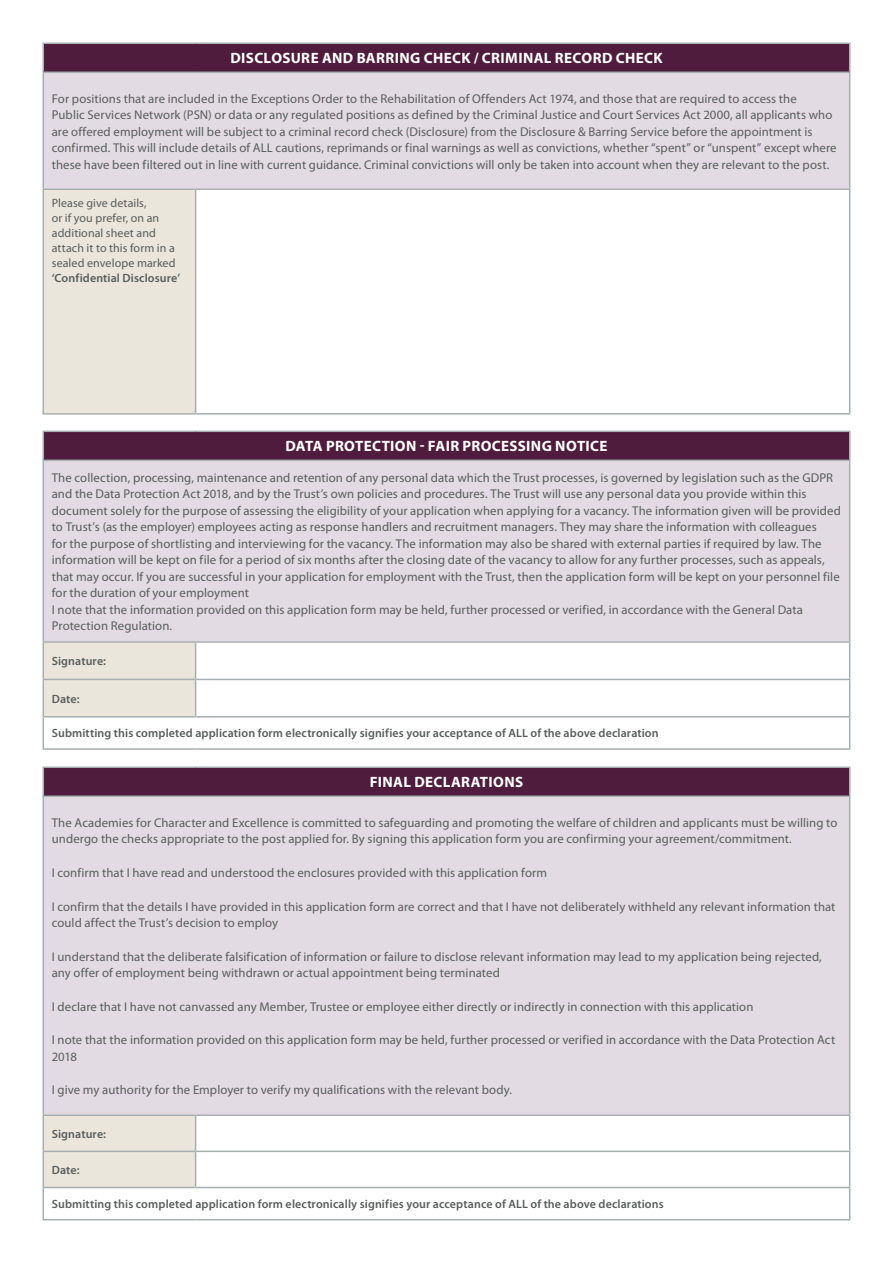
<style>
.page{position:relative;width:893px;height:1263px;background:#fff}
.page>*{position:absolute;margin:0;border:0;box-sizing:border-box;transform-origin:0 0}
.t1{font:700 15px "Myriad Pro";letter-spacing:.025em;color:#fff}
.t2{font:12.75px/16.5px "Myriad Pro";letter-spacing:.005em;color:#585e5c}
.t3{font:600 12px "Myriad Pro";letter-spacing:.01em;color:#585e5c}
.t4{font:12px/15px "Myriad Pro";letter-spacing:.01em;color:#585e5c}
</style>
<div class="page">
<div style="left:43px;top:43px;width:807px;height:29px;background:#501c3d"></div>
<div style="left:43px;top:72px;width:807px;height:117px;background:#e3dbe3"></div>
<div style="left:43px;top:189px;width:153px;height:225px;background:#eae6db"></div>
<hr style="left:43px;top:43px;width:153px;height:1px;background:#a9afb0">
<svg style="left:43px;top:44px;width:1px;height:28px"></svg>
<hr style="left:196px;top:43px;width:654px;height:1px;background:#a9afb0">
<svg style="left:849px;top:44px;width:1px;height:28px"></svg>
<hr style="left:43px;top:72px;width:153px;height:1px;background:#a9afb0">
<hr style="left:43px;top:73px;width:1px;height:115px;background:#a9afb0">
<hr style="left:196px;top:72px;width:654px;height:1px;background:#a9afb0">
<hr style="left:849px;top:73px;width:1px;height:115px;background:#a9afb0">
<hr style="left:43px;top:188px;width:153px;height:2px;background:#a9afb0">
<hr style="left:43px;top:190px;width:1px;height:223px;background:#a9afb0">
<hr style="left:196px;top:188px;width:654px;height:2px;background:#a9afb0">
<hr style="left:195px;top:190px;width:1px;height:223px;background:#a9afb0">
<hr style="left:849px;top:190px;width:1px;height:223px;background:#a9afb0">
<hr style="left:43px;top:413px;width:153px;height:2px;background:#a9afb0">
<hr style="left:196px;top:413px;width:654px;height:2px;background:#a9afb0">
<div style="left:43px;top:431px;width:807px;height:29px;background:#501c3d"></div>
<div style="left:43px;top:460px;width:807px;height:182px;background:#e3dbe3"></div>
<svg style="left:44px;top:643px;width:805px;height:75px"></svg>
<hr style="left:43px;top:431px;width:153px;height:1px;background:#a9afb0">
<svg style="left:43px;top:432px;width:1px;height:28px"></svg>
<hr style="left:196px;top:431px;width:654px;height:1px;background:#a9afb0">
<svg style="left:849px;top:432px;width:1px;height:28px"></svg>
<hr style="left:43px;top:460px;width:153px;height:1px;background:#a9afb0">
<hr style="left:43px;top:461px;width:1px;height:180px;background:#a9afb0">
<hr style="left:196px;top:460px;width:654px;height:1px;background:#a9afb0">
<hr style="left:849px;top:461px;width:1px;height:180px;background:#a9afb0">
<hr style="left:43px;top:641px;width:153px;height:2px;background:#a9afb0">
<hr style="left:43px;top:643px;width:1px;height:36px;background:#a9afb0">
<hr style="left:196px;top:641px;width:654px;height:2px;background:#a9afb0">
<hr style="left:195px;top:643px;width:1px;height:36px;background:#a9afb0">
<hr style="left:849px;top:643px;width:1px;height:36px;background:#a9afb0">
<hr style="left:43px;top:679px;width:153px;height:1px;background:#a9afb0">
<hr style="left:43px;top:680px;width:1px;height:36px;background:#a9afb0">
<hr style="left:196px;top:679px;width:654px;height:1px;background:#a9afb0">
<hr style="left:195px;top:680px;width:1px;height:36px;background:#a9afb0">
<hr style="left:849px;top:680px;width:1px;height:36px;background:#a9afb0">
<hr style="left:43px;top:716px;width:153px;height:1px;background:#a9afb0">
<hr style="left:43px;top:717px;width:1px;height:31px;background:#a9afb0">
<hr style="left:196px;top:716px;width:654px;height:1px;background:#a9afb0">
<hr style="left:849px;top:717px;width:1px;height:31px;background:#a9afb0">
<hr style="left:43px;top:748px;width:153px;height:2px;background:#a9afb0">
<hr style="left:196px;top:748px;width:654px;height:2px;background:#a9afb0">
<div style="left:43px;top:767px;width:807px;height:29px;background:#501c3d"></div>
<div style="left:43px;top:796px;width:807px;height:319px;background:#e3dbe3"></div>
<svg style="left:44px;top:1116px;width:805px;height:73px"></svg>
<hr style="left:43px;top:766px;width:153px;height:2px;background:#a9afb0">
<svg style="left:43px;top:768px;width:1px;height:27px"></svg>
<hr style="left:196px;top:766px;width:654px;height:2px;background:#a9afb0">
<svg style="left:849px;top:768px;width:1px;height:27px"></svg>
<hr style="left:43px;top:795px;width:153px;height:2px;background:#a9afb0">
<hr style="left:43px;top:797px;width:1px;height:317px;background:#a9afb0">
<hr style="left:196px;top:795px;width:654px;height:2px;background:#a9afb0">
<hr style="left:849px;top:797px;width:1px;height:317px;background:#a9afb0">
<hr style="left:43px;top:1114px;width:153px;height:2px;background:#a9afb0">
<hr style="left:43px;top:1116px;width:1px;height:34px;background:#a9afb0">
<hr style="left:196px;top:1114px;width:654px;height:2px;background:#a9afb0">
<hr style="left:195px;top:1116px;width:1px;height:34px;background:#a9afb0">
<hr style="left:849px;top:1116px;width:1px;height:34px;background:#a9afb0">
<hr style="left:43px;top:1150px;width:153px;height:2px;background:#a9afb0">
<hr style="left:43px;top:1152px;width:1px;height:35px;background:#a9afb0">
<hr style="left:196px;top:1150px;width:654px;height:2px;background:#a9afb0">
<hr style="left:195px;top:1152px;width:1px;height:35px;background:#a9afb0">
<hr style="left:849px;top:1152px;width:1px;height:35px;background:#a9afb0">
<hr style="left:43px;top:1187px;width:153px;height:1px;background:#a9afb0">
<hr style="left:43px;top:1188px;width:1px;height:31px;background:#a9afb0">
<hr style="left:196px;top:1187px;width:654px;height:1px;background:#a9afb0">
<hr style="left:849px;top:1188px;width:1px;height:31px;background:#a9afb0">
<hr style="left:43px;top:1219px;width:153px;height:1px;background:#a9afb0">
<hr style="left:196px;top:1219px;width:654px;height:1px;background:#a9afb0">
<p class="t1" style="left:230px;top:50px;width:434px">DISCLOSURE AND BARRING CHECK / CRIMINAL RECORD CHECK</p>
<p class="t2" style="left:52px;top:90px;width:786px">For positions that are included in the Exceptions Order to the Rehabilitation of Offenders Act 1974, and those that are required to access the<br>Public Services Network (PSN) or data or any regulated positions as defined by the Criminal Justice and Court Services Act 2000, all applicants who are offered employment will be subject to a criminal record check (Disclosure) from the Disclosure &amp; Barring Service before the appointment is confirmed. This will include details of ALL cautions, reprimands or final warnings as well as convictions, whether “spent” or “unspent” except where these have been filtered out in line with current guidance. Criminal convictions will only be taken into account when they are relevant to the post.</p>
<p class="t4" style="left:52px;top:195px;width:125px">Please give details,<br>or if you prefer, on an additional sheet and attach it to this form in a sealed envelope marked</p>
<p class="t3" style="left:52px;top:271px;width:130px">‘Confidential Disclosure’</p>
<p class="t1" style="left:285px;top:438px;width:323px">DATA PROTECTION - FAIR PROCESSING NOTICE</p>
<p class="t2" style="left:52px;top:469px;width:791px">The collection, processing, maintenance and retention of any personal data which the Trust processes, is governed by legislation such as the GDPR and the Data Protection Act 2018, and by the Trust’s own policies and procedures. The Trust will use any personal data you provide within this document solely for the purpose of assessing the eligibility of your application when applying for a vacancy. The information given will be provided to Trust’s (as the employer) employees acting as response handlers and recruitment managers. They may share the information with colleagues<br>for the purpose of shortlisting and interviewing for the vacancy. The information may also be shared with external parties if required by law. The information will be kept on file for a period of six months after the closing date of the vacancy to allow for any further processes, such as appeals, that may occur. If you are successful in your application for employment with the Trust, then the application form will be kept on your personnel file for the duration of your employment<br>I note that the information provided on this application form may be held, further processed or verified, in accordance with the General Data Protection Regulation.</p>
<p class="t3" style="left:52px;top:654px;width:56px">Signature:</p>
<p class="t3" style="left:52px;top:692px;width:29px">Date:</p>
<p class="t3" style="left:52px;top:727px;width:608px">Submitting this completed application form electronically signifies your acceptance of ALL of the above declaration</p>
<p class="t1" style="left:370px;top:774px;width:155px">FINAL DECLARATIONS</p>
<p class="t2" style="left:52px;top:815px;width:787px">The Academies for Character and Excellence is committed to safeguarding and promoting the welfare of children and applicants must be willing to undergo the checks appropriate to the post applied for. By signing this application form you are confirming your agreement/commitment.</p>
<p class="t2" style="left:52px;top:865px;width:497px">I confirm that I have read and understood the enclosures provided with this application form</p>
<p class="t2" style="left:52px;top:898px;width:785px">I confirm that the details I have provided in this application form are correct and that I have not deliberately withheld any relevant information that could affect the Trust’s decision to employ</p>
<p class="t2" style="left:52px;top:948px;width:772px">I understand that the deliberate falsification of information or failure to disclose relevant information may lead to my application being rejected, any offer of employment being withdrawn or actual appointment being terminated</p>
<p class="t2" style="left:52px;top:998px;width:703px">I declare that I have not canvassed any Member, Trustee or employee either directly or indirectly in connection with this application</p>
<p class="t2" style="left:52px;top:1032px;width:785px">I note that the information provided on this application form may be held, further processed or verified in accordance with the Data Protection Act<br>2018</p>
<p class="t2" style="left:52px;top:1082px;width:462px">I give my authority for the Employer to verify my qualifications with the relevant body.</p>
<p class="t3" style="left:52px;top:1127px;width:56px">Signature:</p>
<p class="t3" style="left:52px;top:1163px;width:29px">Date:</p>
<p class="t3" style="left:52px;top:1197px;width:614px">Submitting this completed application form electronically signifies your acceptance of ALL of the above declarations</p>
</div>
